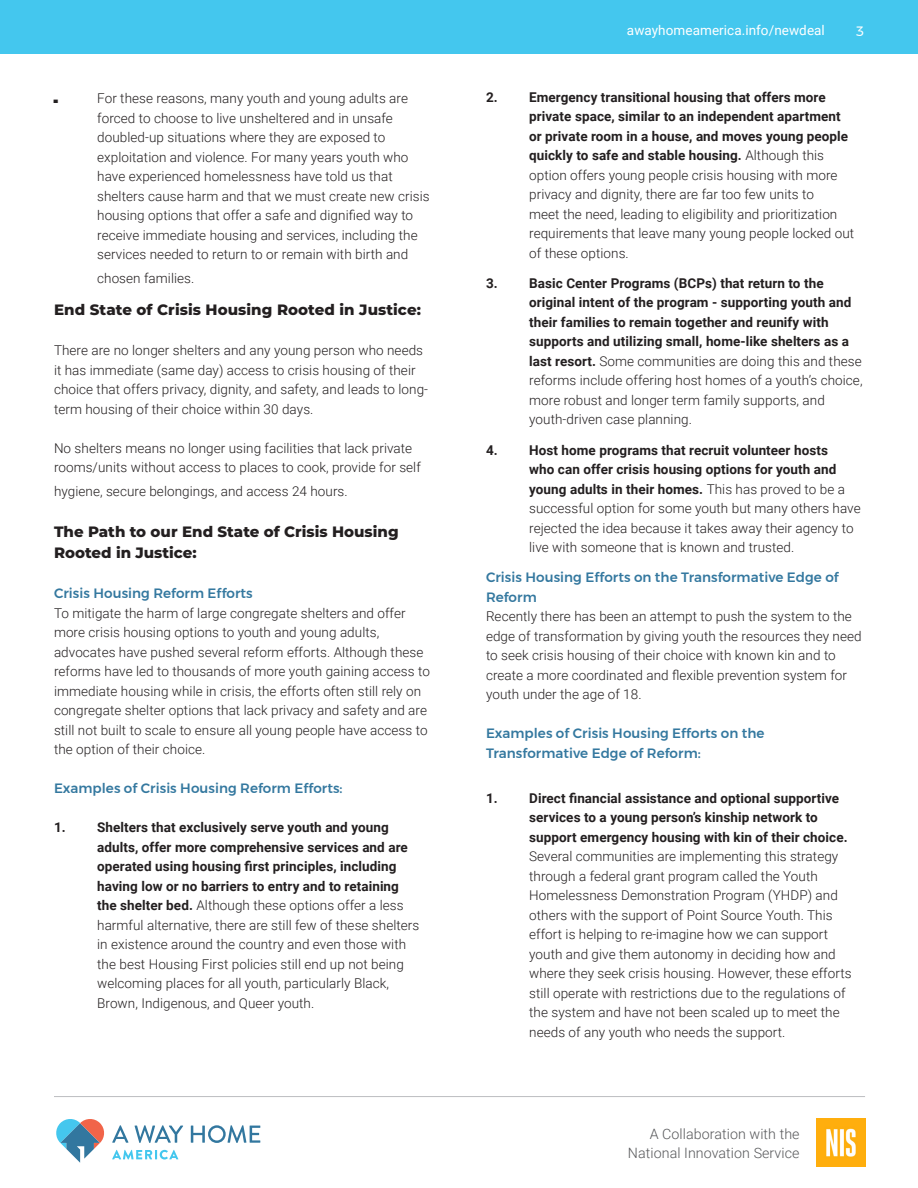
<style>
.page{position:relative;width:918px;height:1188px;background:#fff}
.page>*{position:absolute;margin:0;border:0;box-sizing:border-box;transform-origin:0 0}
.subhead_2{font:800 15px/21px "Montserrat";color:#231f20}
.t1{font:300 14.25px/19.5px "Roboto";letter-spacing:.005em;color:#57585a;text-align:right}
.headers{font:300 13.5px/19.5px "Roboto";letter-spacing:.005em;color:#231f20}
.t2{font:700 13.5px/19.5px "Roboto";letter-spacing:.005em;color:#231f20}
._9pt_subhead{font:300 13.5px/19.5px "Roboto";letter-spacing:.005em;color:#231f20}
._9pt_subhead-2{font:500 13.5px/19.5px "Montserrat";letter-spacing:.005em;color:#34789f}
.t3{font:13.5px "Roboto";letter-spacing:.005em;color:#fff}
.headers-2{font:500 13.5px "Montserrat";letter-spacing:.005em;color:#34789f}
.t4{font:13.5px "Montserrat";color:#fff}
.t5{font:13.5px "Beirut";color:#231f20}
.s1{font-weight:700}
.s2{font-weight:300}
.s3{font-family:"Montserrat";font-weight:500;color:#34789f}
</style>
<div class="page">
<svg style="left:112px;top:1125px;width:17px;height:18px"></svg>
<svg style="left:135px;top:1125px;width:48px;height:18px"></svg>
<svg style="left:191px;top:1125px;width:69px;height:18px"></svg>
<svg style="left:112px;top:1150px;width:66px;height:10px"></svg>
<svg style="left:56px;top:1119px;width:48px;height:44px"></svg>
<img style="left:817px;top:1118px;width:49px;height:49px">
<hr style="left:54px;top:1096px;width:811px;height:1px;background:#bcbdc0">
<div style="left:0;top:0;width:918px;height:54px;background:#44c7ee"></div>
<p class="t5" style="left:54px;top:89px;width:5px">ـ</p>
<p class="headers" style="left:97px;top:88px;width:334px">For these reasons, many youth and young adults are forced to choose to live unsheltered and in unsafe doubled-up situations where they are exposed to exploitation and violence. For many years youth who have experienced homelessness have told us that shelters cause harm and that we must create new crisis housing options that offer a safe and dignified way to receive immediate housing and services, including the services needed to return to or remain with birth and</p>
<p class="headers" style="left:97px;top:268px;width:99px">chosen families.</p>
<p class="subhead_2" style="left:54px;top:298px;width:368px">End State of Crisis Housing Rooted in Justice:</p>
<p class="headers" style="left:54px;top:340px;width:376px">There are no longer shelters and any young person who needs it has immediate (same day) access to crisis housing of their choice that offers privacy, dignity, and safety, and leads to long&shy;term housing of their choice within 30 days.</p>
<p class="headers" style="left:54px;top:438px;width:368px">No shelters means no longer using facilities that lack private rooms/units without access to places to cook, provide for self</p>
<p class="headers" style="left:54px;top:481px;width:295px">hygiene, secure belongings, and access 24 hours.</p>
<p class="subhead_2" style="left:54px;top:520px;width:346px">The Path to our End State of Crisis Housing<br>Rooted in Justice:</p>
<p class="headers-2" style="left:54px;top:583px;width:200px">Crisis Housing Reform Efforts</p>
<p class="headers" style="left:54px;top:603px;width:377px">To mitigate the harm of large congregate shelters and offer more crisis housing options to youth and young adults, advocates have pushed several reform efforts. Although these reforms have led to thousands of more youth gaining access to immediate housing while in crisis, the efforts often still rely on congregate shelter options that lack privacy and safety and are still not built to scale to ensure all young people have access to the option of their choice.</p>
<p class="_9pt_subhead-2" style="left:54px;top:779px;width:290px">Examples of Crisis Housing Reform Efforts:</p>
<p class="headers" style="left:97px;top:817px;width:324px;text-indent:-43px"><span class="s1">1. Shelters that exclusively serve youth and young adults, offer more comprehensive services and are operated using housing first principles, including having low or no barriers to entry and to retaining the shelter bed.</span> Although these options offer a less harmful alternative, there are still few of these shelters in existence around the country and even those with the best Housing First policies still end up not being welcoming places for all youth, particularly Black, Brown, Indigenous, and Queer youth.</p>
<p class="t3" style="left:627px;top:21px;width:199px">awayhomeamerica.info/newdeal</p>
<p class="t4" style="left:856px;top:20px;width:9px">3</p>
<p class="headers" style="left:529px;top:86px;width:327px;text-indent:-43px"><span class="s1">2. Emergency transitional housing that offers more private space, similar to an independent apartment or private room in a house, and moves young people quickly to safe and stable housing.</span> Although this option offers young people crisis housing with more privacy and dignity, there are far too few units to<br>meet the need, leading to eligibility and prioritization requirements that leave many young people locked out of these options.</p>
<p class="t2" style="left:529px;top:273px;width:335px;text-indent:-43px">3. Basic Center Programs (BCPs) that return to the original intent of the program - supporting youth and their families to remain together and reunify with supports and utilizing small, home-like shelters as a last resort. <span class="s2">Some communities are doing this and these reforms include offering host homes of a youth’s choice, more robust and longer term family supports, and youth-driven case planning.</span></p>
<p class="headers" style="left:529px;top:440px;width:333px;text-indent:-43px"><span class="s1">4. Host home programs that recruit volunteer hosts<br>who can offer crisis housing options for youth and young adults in their homes.</span> This has proved to be a successful option for some youth but many others have rejected the idea because it takes away their agency to live with someone that is known and trusted.</p>
<p class="_9pt_subhead" style="left:486px;top:567px;width:377px"><span class="s3">Crisis Housing Efforts on the Transformative Edge of Reform<br></span>Recently there has been an attempt to push the system to the edge of transformation by giving youth the resources they need to seek crisis housing of their choice with known kin and to create a more coordinated and flexible prevention system for youth under the age of 18.</p>
<p class="_9pt_subhead-2" style="left:486px;top:724px;width:280px">Examples of Crisis Housing Efforts on the<br>Transformative Edge of Reform:</p>
<p class="headers" style="left:529px;top:788px;width:324px;text-indent:-43px"><span class="s1">1. Direct financial assistance and optional supportive services to a young person’s kinship network to support emergency housing with kin of their choice.<br></span>Several communities are implementing this strategy through a federal grant program called the Youth Homelessness Demonstration Program (YHDP) and others with the support of Point Source Youth. This effort is helping to re-imagine how we can support youth and give them autonomy in deciding how and where they seek crisis housing. However, these efforts still operate with restrictions due to the regulations of the system and have not been scaled up to meet the needs of any youth who needs the support.</p>
<p class="t1" style="left:628px;top:1123px;width:173px">A Collaboration with the<br>National Innovation Service</p>
</div>
